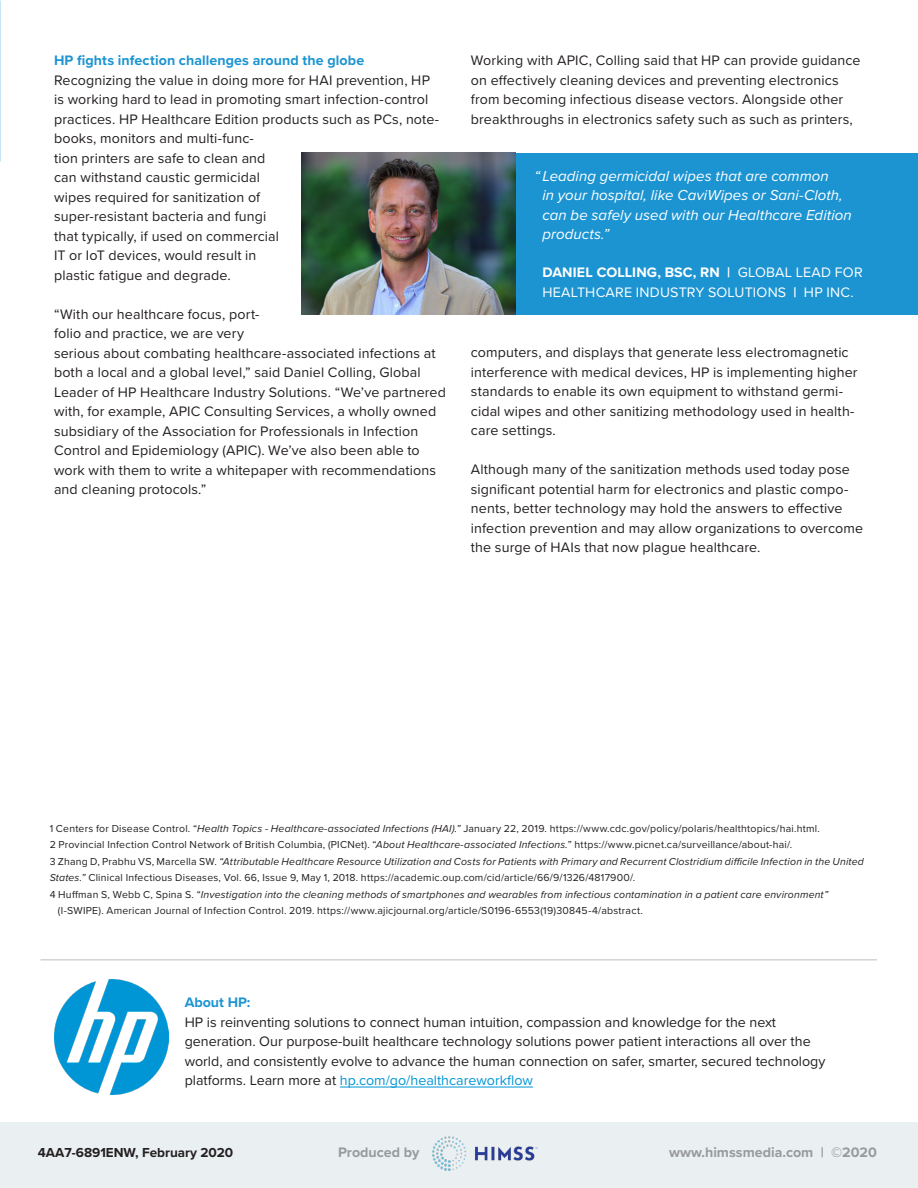
<style>
.page{position:relative;width:918px;height:1188px;background:#fff}
.page>*{position:absolute;margin:0;border:0;box-sizing:border-box;transform-origin:0 0}
.t1{font:italic 15px/19.5px "Proxima Nova";letter-spacing:.005em;color:#fff}
.t2{font:14.25px/19.5px "Proxima Nova";letter-spacing:.01em;color:#231f20}
.t3{font:14.25px/19.5px "Proxima Nova";letter-spacing:.015em;color:#fff}
.t4{font:700 14.25px "Proxima Nova";letter-spacing:.005em;color:#1c94d2}
.t5{font:14.25px "Proxima Nova";color:#0096d6}
.t6{font:700 14.25px "Proxima Nova";color:#989a9c}
.t7{font:700 14.25px "Proxima Nova";color:#989a9d}
.t8{font:700 13.5px "Proxima Nova";color:#231f20}
.t9{font:10.5px/16.5px "Proxima Nova";letter-spacing:.02em;color:#231f20}
.t10{font:italic 10.5px "Proxima Nova";letter-spacing:.015em;color:#231f20}
.s1{font-weight:700}
.s2{font-style:italic}
.s3{font-style:normal}
.s4{color:#231f20}
</style>
<div class="page">
<div style="left:0;top:1123px;width:918px;height:65px;background:#eaeff1"></div>
<div style="left:302px;top:153px;width:616px;height:162px;background:#1c94d2"></div>
<img style="left:302px;top:153px;width:214px;height:162px">
<hr style="left:40px;top:959px;width:837px;height:2px;background:#d1d3d4">
<img style="left:54px;top:979px;width:115px;height:115px">
<hr style="left:340px;top:1087px;width:193px;height:1px;background:#0096d6">
<img style="left:432px;top:1136px;width:105px;height:35px">
<p class="t4" style="left:54px;top:50px;width:312px">HP fights infection challenges around the globe</p>
<p class="t2" style="left:54px;top:70px;width:387px">Recognizing the value in doing more for HAI prevention, HP is working hard to lead in promoting smart infection-control practices. HP Healthcare Edition products such as PCs, note&shy;books, monitors and multi-func-</p>
<p class="t2" style="left:54px;top:148px;width:227px">tion printers are safe to clean and can withstand caustic germicidal wipes required for sanitization of super-resistant bacteria and fungi that typically, if used on commercial IT or IoT devices, would result in plastic fatigue and degrade.</p>
<p class="t2" style="left:54px;top:304px;width:393px">“With our healthcare focus, port-<br>folio and practice, we are very<br>serious about combating healthcare-associated infections at both a local and a global level,” said Daniel Colling, Global Leader of HP Healthcare Industry Solutions. “We’ve partnered with, for example, APIC Consulting Services, a wholly owned subsidiary of the Association for Professionals in Infection Control and Epidemiology (APIC). We’ve also been able to work with them to write a whitepaper with recommendations and cleaning protocols.”</p>
<p class="t2" style="left:471px;top:50px;width:391px">Working with APIC, Colling said that HP can provide guidance on effectively cleaning devices and preventing electronics from becoming infectious disease vectors. Alongside other breakthroughs in electronics safety such as such as printers,</p>
<p class="t1" style="left:542px;top:165px;width:311px;text-indent:-8px">“Leading germicidal wipes that are common<br>in your hospital, like CaviWipes or Sani-Cloth, can be safely used with our Healthcare Edition products.”</p>
<p class="t3" style="left:542px;top:262px;width:322px"><span class="s1">DANIEL COLLING, BSC, RN |</span> GLOBAL LEAD FOR<br>HEALTHCARE INDUSTRY SOLUTIONS <span class="s1">|</span> HP INC.</p>
<p class="t2" style="left:471px;top:342px;width:388px">computers, and displays that generate less electromagnetic interference with medical devices, HP is implementing higher standards to enable its own equipment to withstand germi&shy;cidal wipes and other sanitizing methodology used in health&shy;care settings.</p>
<p class="t2" style="left:471px;top:459px;width:394px">Although many of the sanitization methods used today pose significant potential harm for electronics and plastic compo&shy;nents, better technology may hold the answers to effective infection prevention and may allow organizations to overcome the surge of HAIs that now plague healthcare.</p>
<p class="t9" style="left:50px;top:819px;width:772px">1 Centers for Disease Control. “<span class="s2">Health Topics - Healthcare-associated Infections (HAI).”</span> January 22, 2019. https://www.cdc.gov/policy/polaris/healthtopics/hai.html.</p>
<p class="t9" style="left:50px;top:836px;width:744px">2 Provincial Infection Control Network of British Columbia, (PICNet). “<span class="s2">About Healthcare-associated Infections.</span>” https://www.picnet.ca/surveillance/about-hai/.</p>
<p class="t9" style="left:50px;top:852px;width:816px">3 Zhang D, Prabhu VS, Marcella SW. <span class="s2">“Attributable Healthcare Resource Utilization and Costs for Patients with Primary and Recurrent Clostridium difficile Infection in the United<br>States.”</span> Clinical Infectious Diseases, Vol. 66, Issue 9, May 1, 2018. https://academic.oup.com/cid/article/66/9/1326/4817900/.</p>
<p class="t10" style="left:50px;top:886px;width:780px"><span class="s3">4 Huffman S, Webb C, Spina S. “</span>Investigation into the cleaning methods of smartphones and wearables from infectious contamination in a patient care environment”</p>
<p class="t9" style="left:58px;top:902px;width:587px">(I-SWIPE). American Journal of Infection Control. 2019. https://www.ajicjournal.org/article/S0196-6553(19)30845-4/abstract.</p>
<p class="t4" style="left:185px;top:992px;width:67px">About HP:</p>
<p class="t2" style="left:185px;top:1012px;width:593px">HP is reinventing solutions to connect human intuition, compassion and knowledge for the next</p>
<p class="t2" style="left:185px;top:1031px;width:628px">generation. Our purpose-built healthcare technology solutions power patient interactions all over the</p>
<p class="t2" style="left:185px;top:1051px;width:642px">world, and consistently evolve to advance the human connection on safer, smarter, secured technology</p>
<p class="t5" style="left:185px;top:1070px;width:350px"><span class="s4">platforms. Learn more at</span> hp.com/go/healthcareworkflow</p>
<p class="t8" style="left:38px;top:1142px;width:197px">4AA7-6891ENW, February 2020</p>
<p class="t7" style="left:338px;top:1142px;width:83px">Produced by</p>
<p class="t6" style="left:669px;top:1142px;width:209px">www.himssmedia.com | ©2020</p>
</div>
